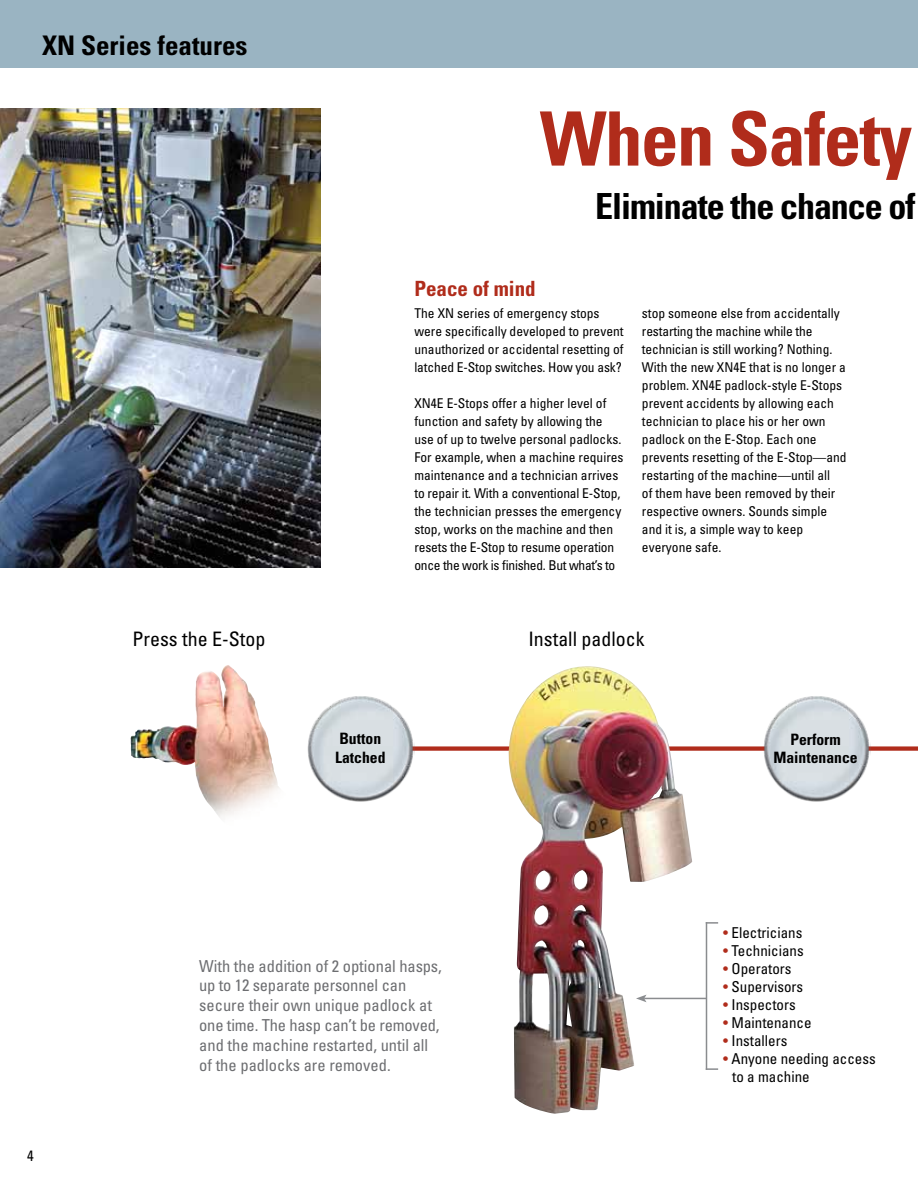
<style>
.page{position:relative;width:918px;height:1188px;background:#fff}
.page>*{position:absolute;margin:0;border:0;box-sizing:border-box;transform-origin:0 0}
.t1{font:700 condensed 75px "Univers LT Std";letter-spacing:-.02em;color:#b02c1b}
.t2{font:700 condensed 36px "Univers LT Std";letter-spacing:-.03em;color:#000}
.t3{font:700 condensed 27px "Univers LT Std";color:#000}
.t4{font:700 condensed 21px "Univers LT Std";color:#b02c1b}
.t5{font:condensed 19.95px "Univers LT Std";color:#000}
.t6{font:condensed 16.5px/19.8px "Univers LT Std";color:#6d6e71}
.t7{font:700 condensed 15.6px/18.8px "Univers LT Std";color:#000}
.t8{font:condensed 15px/18px "Univers LT Std";color:#000}
.t9{font:condensed 13.5px/18px "Univers LT Std";color:#000}
.s1{color:#b02c1b}
</style>
<div class="page">
<div style="left:0;top:0;width:918px;height:68px;background:#9ab4c2"></div>
<img style="left:0;top:108px;width:321px;height:459px">
<div style="left:346px;top:746px;width:572px;height:5px;background:#b02c1b"></div>
<img style="left:508px;top:666px;width:184px;height:448px">
<img style="left:307px;top:696px;width:107px;height:106px">
<svg style="left:312px;top:699px;width:96px;height:97px;background:#d3dbdf"></svg>
<img style="left:762px;top:696px;width:108px;height:106px">
<svg style="left:768px;top:700px;width:97px;height:97px;background:#d3dadf"></svg>
<img style="left:130px;top:666px;width:149px;height:152px">
<hr style="left:706px;top:922px;width:1px;height:148px;background:#8a8c8f">
<hr style="left:644px;top:998px;width:62px;height:1px;background:#8a8c8f">
<svg style="left:636px;top:995px;width:11px;height:7px"></svg>
<svg style="left:707px;top:922px;width:11px;height:2px"></svg>
<svg style="left:707px;top:1068px;width:11px;height:2px"></svg>
<h3 class="t3" style="left:42px;top:29px;width:207px">XN Series features</h3>
<h3 class="t5" style="left:132px;top:627px;width:134px">Press the E-Stop</h3>
<h1 class="t1" style="left:540px;top:93px;width:374px">When Safety</h1>
<h3 class="t4" style="left:414px;top:275px;width:123px">Peace of mind</h3>
<h2 class="t2" style="left:595px;top:184px;width:322px">Eliminate the chance of</h2>
<p class="t9" style="left:414px;top:304px;width:211px">The XN series of emergency stops were specifically developed to prevent unauthorized or accidental resetting of latched E-Stop switches. How you ask?</p>
<p class="t9" style="left:414px;top:394px;width:211px">XN4E E-Stops offer a higher level of function and safety by allowing the use of up to twelve personal padlocks.<br>For example, when a machine requires maintenance and a technician arrives to repair it. With a conventional E-Stop, the technician presses the emergency stop, works on the machine and then resets the E-Stop to resume operation once the work is finished. But what’s to</p>
<p class="t9" style="left:642px;top:304px;width:206px">stop someone else from accidentally restarting the machine while the technician is still working? Nothing.<br>With the new XN4E that is no longer a problem. XN4E padlock-style E-Stops prevent accidents by allowing each technician to place his or her own padlock on the E-Stop. Each one prevents resetting of the E-Stop—and restarting of the machine—until all<br>of them have been removed by their respective owners. Sounds simple and it is, a simple way to keep everyone safe.</p>
<h3 class="t5" style="left:528px;top:627px;width:118px">Install padlock</h3>
<p class="t7" style="left:335px;top:729px;width:52px">Button<br>Latched</p>
<p class="t7" style="left:773px;top:730px;width:86px;text-align:center">Perform<br>Maintenance</p>
<p class="t8" style="left:27px;top:1147px;width:8px">4</p>
<p class="t6" style="left:199px;top:956px;width:244px">With the addition of 2 optional hasps, up to 12 separate personnel can secure their own unique padlock at one time. The hasp can’t be removed, and the machine restarted, until all of the padlocks are removed.</p>
<p class="t8" style="left:723px;top:923px;width:81px"><span class="s1">•</span> Electricians</p>
<p class="t8" style="left:723px;top:941px;width:82px"><span class="s1">•</span> Technicians</p>
<p class="t8" style="left:723px;top:959px;width:70px"><span class="s1">•</span> Operators</p>
<p class="t8" style="left:723px;top:977px;width:81px"><span class="s1">•</span> Supervisors</p>
<p class="t8" style="left:723px;top:995px;width:74px"><span class="s1">•</span> Inspectors</p>
<p class="t8" style="left:723px;top:1013px;width:90px"><span class="s1">•</span> Maintenance</p>
<p class="t8" style="left:723px;top:1031px;width:66px"><span class="s1">•</span> Installers</p>
<p class="t8" style="left:732px;top:1049px;width:145px;text-indent:-9px"><span class="s1">•</span> Anyone needing access to a machine</p>
</div>
